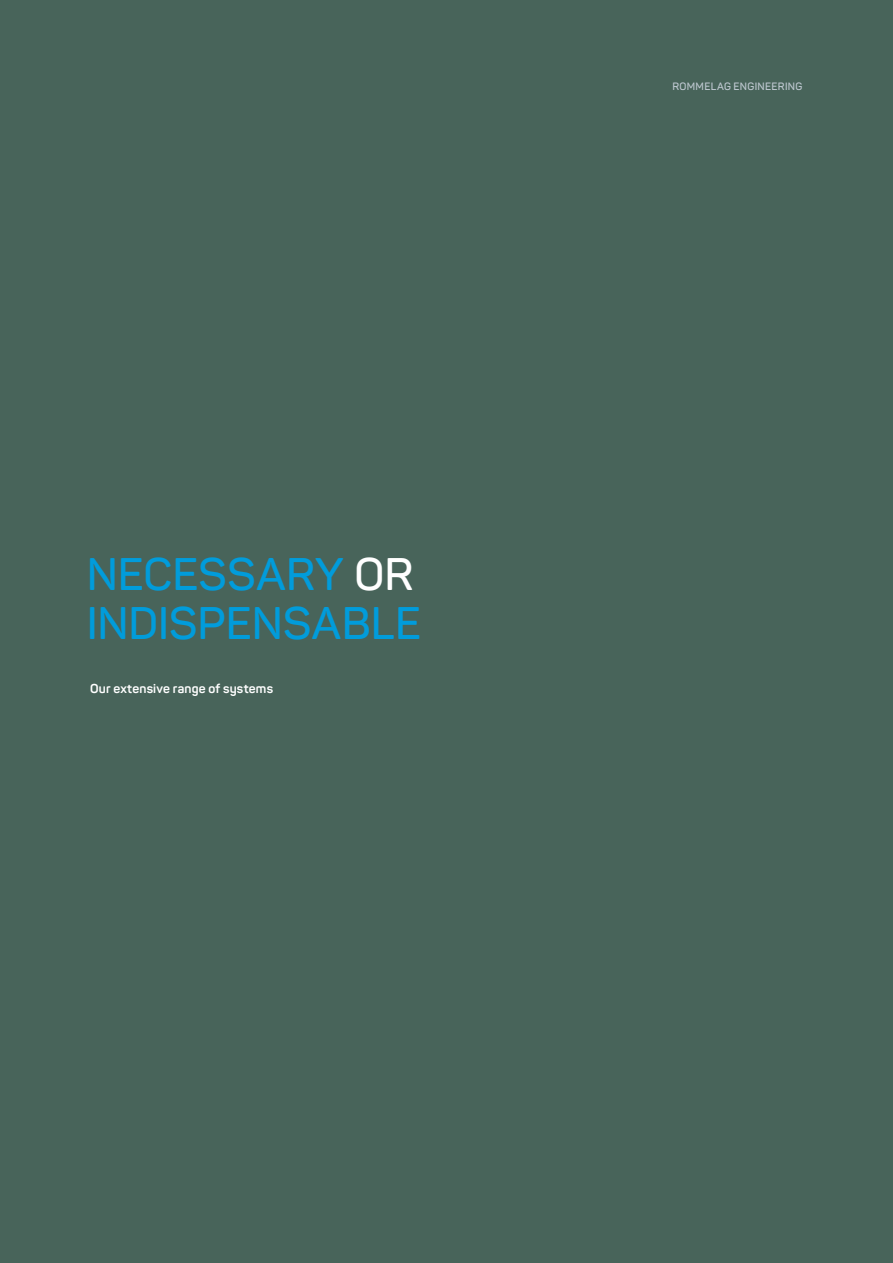
<style>
.page{position:relative;width:893px;height:1263px;background:#48645a}
.page>*{position:absolute;margin:0;border:0;box-sizing:border-box;transform-origin:0 0}
.t1{font:600 45px/49.5px "Panton";color:#019cdb}
.t2{font:700 12.75px "Panton";letter-spacing:.015em;color:#fff}
.t3{font:600 10.5px "Panton";letter-spacing:.03em;color:#c1cad3}
.s1{color:#fff}
</style>
<div class="page">
<h1 class="t1" style="left:87px;top:549px;width:336px">NECESSARY <span class="s1">OR<br></span>INDISPENSABLE</h1>
<p class="t2" style="left:90px;top:681px;width:184px">Our extensive range of systems</p>
<p class="t3" style="left:672px;top:80px;width:131px">ROMMELAG ENGINEERING</p>
</div>
